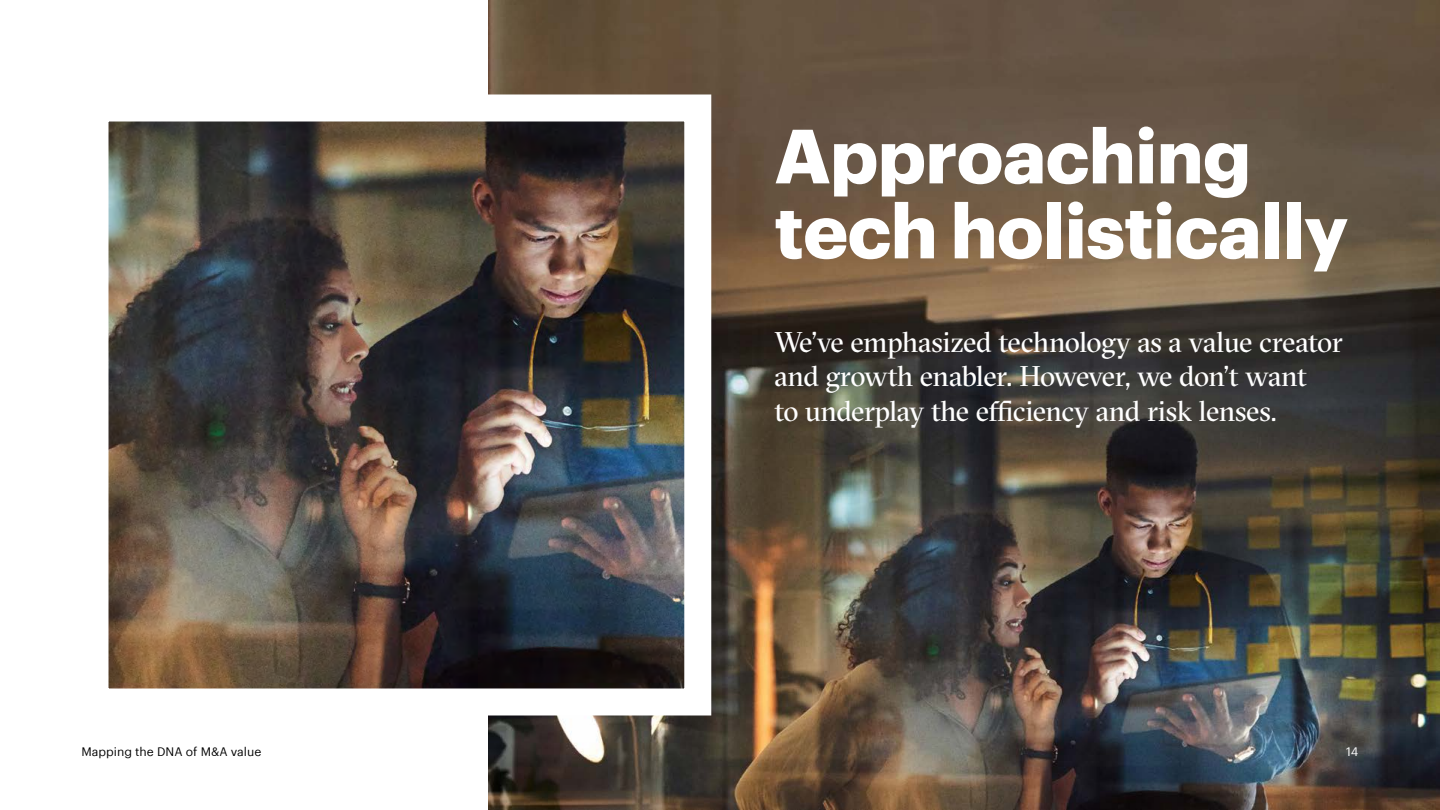
<style>
.page{position:relative;width:1440px;height:810px;background:#fff}
.page>*{position:absolute;margin:0;border:0;box-sizing:border-box;transform-origin:0 0}
.t1{font:700 75px/75px "Graphik";letter-spacing:-.015em;color:#fff}
.t2{font:28.5px/34.2px "GT Sectra Fine";letter-spacing:-.025em;color:#fff}
.t3{font:12px "Graphik";color:#000}
.t4{font:12px "Graphik";color:#fff}
</style>
<div class="page">
<img style="left:489px;top:0;width:951px;height:810px">
<img style="left:110px;top:122px;width:573px;height:566px">
<h1 class="t1" style="left:774px;top:112px;width:576px">Approaching tech holistically</h1>
<p class="t2" style="left:774px;top:325px;width:570px">We’ve emphasized technology as a value creator and growth enabler. However, we don’t want<br>to underplay the efficiency and risk lenses.</p>
<p class="t3" style="left:82px;top:743px;width:181px">Mapping the DNA of M&amp;A value</p>
<p class="t4" style="left:1346px;top:743px;width:14px">14</p>
</div>
